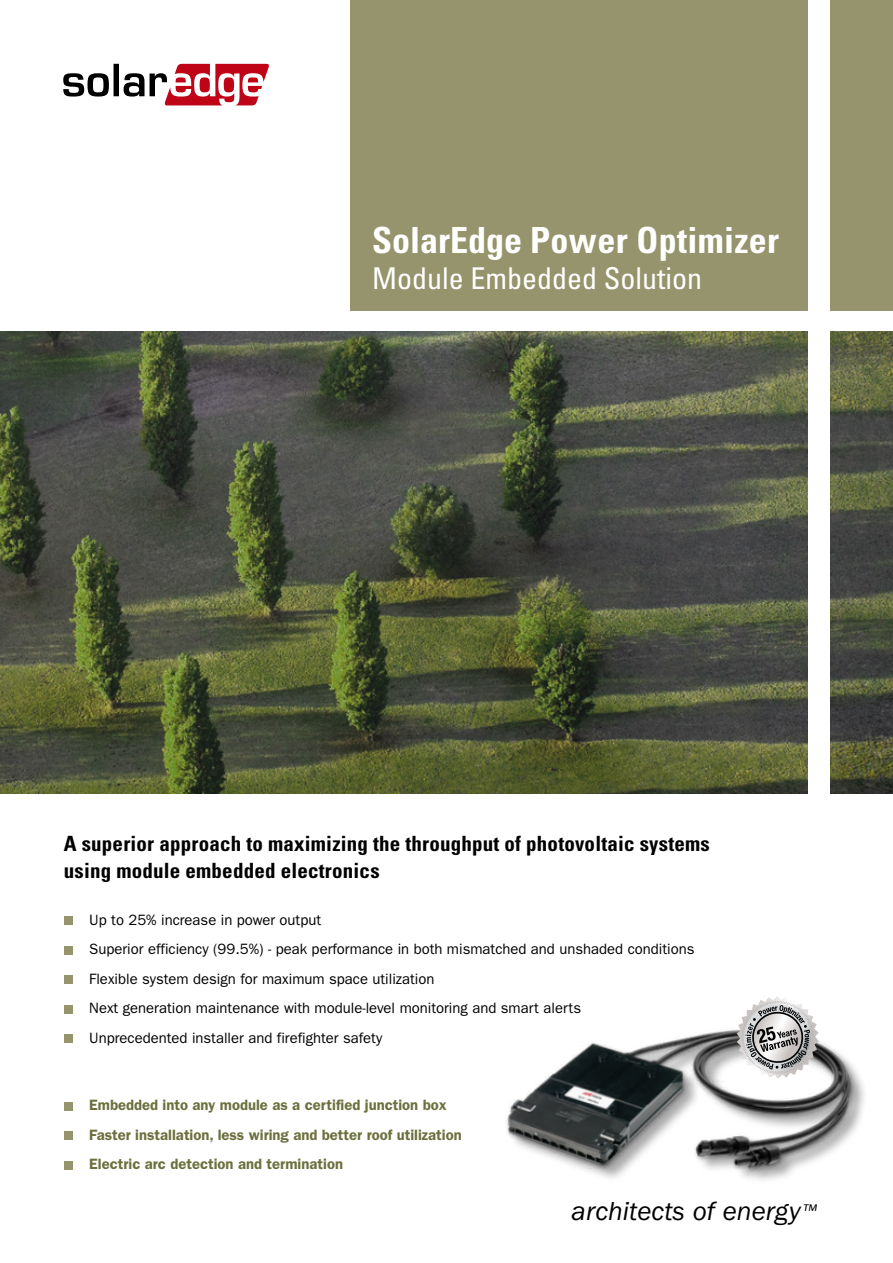
<style>
.page{position:relative;width:893px;height:1263px;background:#fff}
.page>*{position:absolute;margin:0;border:0;box-sizing:border-box;transform-origin:0 0}
.t1{font:700 condensed 36px "Univers LT Std";letter-spacing:.01em;color:#fff}
.t2{font:condensed 30px "Univers LT Std";color:#fff}
.t3{font:italic 27px "ITC Franklin Gothic Std";color:#000}
.t4{font:700 condensed 21px/27px "Univers LT Std";letter-spacing:.01em;color:#000}
.t5{font:15px/29.5px "ITC Franklin Gothic Std";color:#000}
.t6{font:600 15px/29.5px "ITC Franklin Gothic Std";color:#6c703d}
.s1{font-size:17.4px}
</style>
<div class="page">
<div style="left:64px;top:916px;width:8px;height:9px;background:#96946c"></div>
<div style="left:64px;top:946px;width:8px;height:8px;background:#96946c"></div>
<div style="left:64px;top:975px;width:8px;height:9px;background:#96946c"></div>
<div style="left:64px;top:1005px;width:8px;height:8px;background:#96946c"></div>
<div style="left:64px;top:1034px;width:8px;height:9px;background:#96946c"></div>
<div style="left:64px;top:1102px;width:8px;height:8px;background:#96946c"></div>
<div style="left:64px;top:1131px;width:8px;height:9px;background:#96946c"></div>
<div style="left:64px;top:1161px;width:8px;height:8px;background:#96946c"></div>
<img style="left:506px;top:1029px;width:359px;height:151px">
<img style="left:0;top:332px;width:893px;height:461px">
<div style="left:351px;top:0;width:542px;height:310px;background:#96946c"></div>
<div style="left:808px;top:0;width:21px;height:930px;background:#fff"></div>
<svg style="left:63px;top:64px;width:206px;height:41px"></svg>
<svg style="left:737px;top:996px;width:82px;height:82px"></svg>
<h1 class="t1" style="left:372px;top:218px;width:409px">SolarEdge Power Optimizer</h1>
<h2 class="t2" style="left:372px;top:259px;width:331px">Module Embedded Solution</h2>
<h3 class="t4" style="left:64px;top:830px;width:648px">A superior approach to maximizing the throughput of photovoltaic systems using module embedded electronics</h3>
<p class="t5" style="left:89px;top:905px;width:607px">Up to 25% increase in power output<br>Superior efficiency (99.5%) - peak performance in both mismatched and unshaded conditions Flexible system design for maximum space utilization<br>Next generation maintenance with module-level monitoring and smart alerts<br>Unprecedented installer and firefighter safety</p>
<p class="t6" style="left:89px;top:1090px;width:374px">Embedded into any module as a certified junction box<br>Faster installation, less wiring and better roof utilization<br>Electric arc detection and termination</p>
<h3 class="t3" style="left:572px;top:1196px;width:246px">architects of energy<span class="s1">™</span></h3>
</div>
